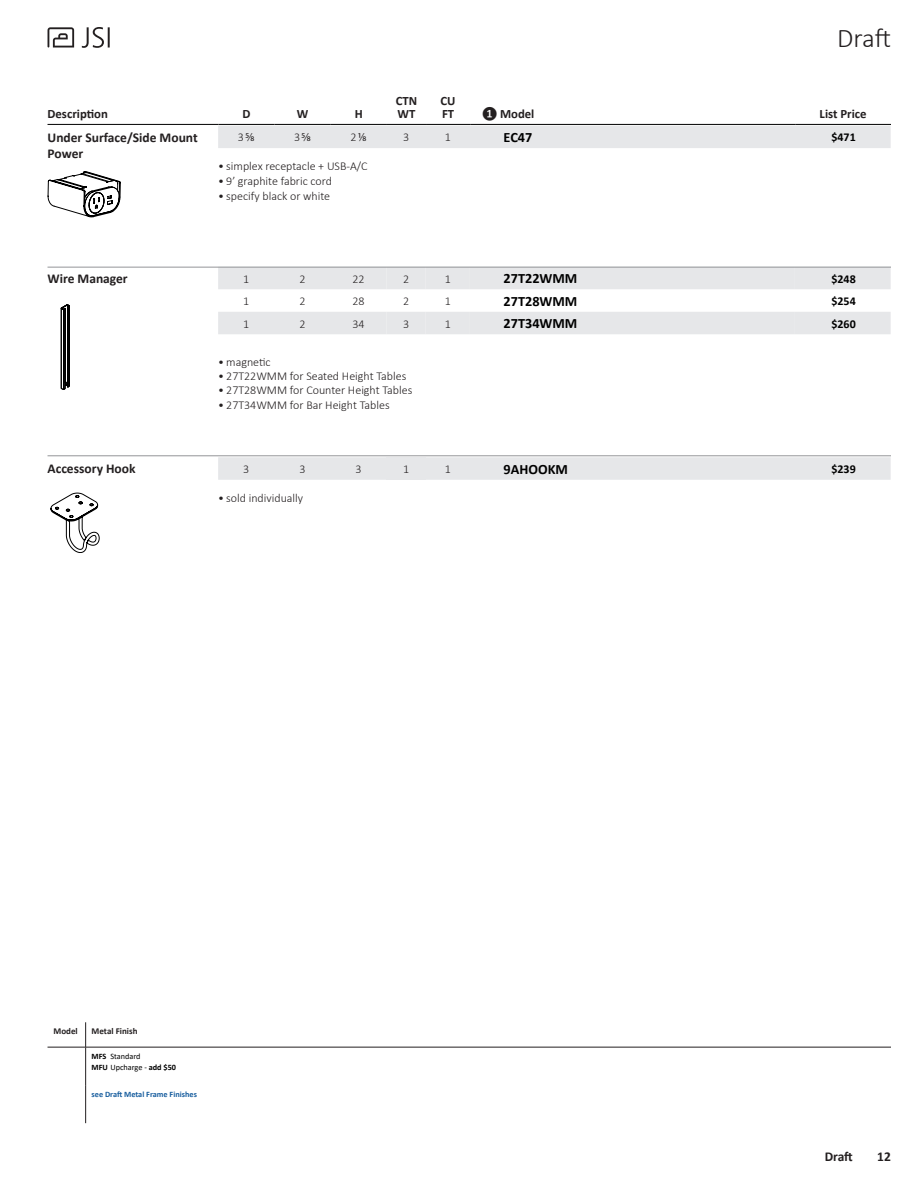
<style>
.page{position:relative;width:918px;height:1188px;background:#fff}
.page>*{position:absolute;margin:0;border:0;box-sizing:border-box;transform-origin:0 0}
.t1{font:300 27px "Calibri";color:#231f20}
.Casegood_Model_Number-No_Table{font:700 14.25px "Calibri";color:#000}
.t2{font:700 13.5px "Calibri";color:#231f20}
.t3{font:700 12.75px/13.5px "Calibri";color:#231f20}
.Dimension_Body{font:300 12px "Calibri";color:#231f20}
.Prices_centered{font:700 12px "Calibri";color:#000}
.Dimension_Body-2{font:12px "Myriad Pro";color:#231f20}
.t4{font:700 9px "Calibri";color:#231f20}
.t5{font:8.25px/10.2px "Calibri";color:#000}
.t6{font:700 8.25px "Calibri";color:#175d9e}
.s1{font-size:12px}
.s2{font-family:"Calibri";font-weight:300}
.s3{font-weight:700}
</style>
<div class="page">
<svg style="left:82px;top:27px;width:28px;height:21px"></svg>
<svg style="left:48px;top:27px;width:26px;height:21px"></svg>
<hr style="left:48px;top:124px;width:170px;height:1px;background:#000">
<hr style="left:218px;top:124px;width:57px;height:1px;background:#000">
<hr style="left:275px;top:124px;width:56px;height:1px;background:#000">
<hr style="left:331px;top:124px;width:56px;height:1px;background:#000">
<hr style="left:387px;top:124px;width:39px;height:1px;background:#000">
<hr style="left:426px;top:124px;width:44px;height:1px;background:#000">
<hr style="left:470px;top:124px;width:325px;height:1px;background:#000">
<hr style="left:795px;top:124px;width:96px;height:1px;background:#000">
<hr style="left:48px;top:1047px;width:38px;height:1px;background:#231f20">
<hr style="left:86px;top:1047px;width:805px;height:1px;background:#231f20">
<svg style="left:85px;top:1022px;width:1px;height:25px"></svg>
<hr style="left:85px;top:1047px;width:1px;height:38px;background:#231f20">
<hr style="left:85px;top:1085px;width:1px;height:38px;background:#231f20">
<svg style="left:218px;top:268px;width:673px;height:66px;fill:#e6e7e9"></svg>
<svg style="left:387px;top:268px;width:408px;height:66px"></svg>
<hr style="left:48px;top:267px;width:843px;height:1px;background:#939598">
<div style="left:218px;top:126px;width:673px;height:22px;background:#e6e7e9"></div>
<svg style="left:61px;top:304px;width:9px;height:86px"></svg>
<hr style="left:48px;top:455px;width:843px;height:1px;background:#939598">
<div style="left:218px;top:457px;width:673px;height:23px;background:#e6e7e9"></div>
<div style="left:387px;top:457px;width:39px;height:23px;background:#e6e7e9"></div>
<svg style="left:51px;top:493px;width:49px;height:60px"></svg>
<svg style="left:48px;top:171px;width:73px;height:46px"></svg>
<p class="t3" style="left:48px;top:107px;width:62px">Description</p>
<p class="t3" style="left:243px;top:107px;width:10px">D</p>
<p class="t3" style="left:297px;top:107px;width:13px">W</p>
<p class="t3" style="left:355px;top:107px;width:10px">H</p>
<h1 class="t1" style="left:837px;top:22px;width:56px">Draft</h1>
<p class="t3" style="left:396px;top:94px;width:23px">CTN<br>WT</p>
<p class="t3" style="left:441px;top:94px;width:17px">CU<br>FT</p>
<p class="t3" style="left:482px;top:107px;width:54px"><span class="s1">❶</span> Model</p>
<p class="t3" style="left:820px;top:107px;width:48px">List Price</p>
<p class="t2" style="left:48px;top:128px;width:152px">Under Surface/Side Mount</p>
<p class="Dimension_Body-2" style="left:238px;top:130px;width:18px"><span class="s2">3</span>5/8</p>
<p class="Dimension_Body-2" style="left:294px;top:130px;width:18px"><span class="s2">3</span>5/8</p>
<p class="Dimension_Body-2" style="left:351px;top:130px;width:17px"><span class="s2">2</span>1/8</p>
<p class="Dimension_Body" style="left:403px;top:130px;width:8px">3</p>
<p class="Dimension_Body" style="left:445px;top:130px;width:8px">1</p>
<p class="Casegood_Model_Number-No_Table" style="left:504px;top:127px;width:30px">EC47</p>
<p class="Prices_centered" style="left:831px;top:129px;width:26px">$471</p>
<p class="t2" style="left:48px;top:144px;width:37px">Power</p>
<p class="Dimension_Body" style="left:218px;top:159px;width:151px">• simplex receptacle + USB-A/C</p>
<p class="Dimension_Body" style="left:218px;top:174px;width:115px">• 9’ graphite fabric cord</p>
<p class="Dimension_Body" style="left:218px;top:189px;width:114px">• specify black or white</p>
<p class="t2" style="left:48px;top:269px;width:82px">Wire Manager</p>
<p class="Dimension_Body" style="left:243px;top:271px;width:8px">1</p>
<p class="Dimension_Body" style="left:299px;top:271px;width:8px">2</p>
<p class="Dimension_Body" style="left:352px;top:271px;width:14px">22</p>
<p class="Dimension_Body" style="left:403px;top:271px;width:8px">2</p>
<p class="Dimension_Body" style="left:445px;top:271px;width:8px">1</p>
<p class="Casegood_Model_Number-No_Table" style="left:504px;top:269px;width:75px">27T22WMM</p>
<p class="Prices_centered" style="left:831px;top:270px;width:26px">$248</p>
<p class="Dimension_Body" style="left:243px;top:294px;width:8px">1</p>
<p class="Dimension_Body" style="left:299px;top:294px;width:8px">2</p>
<p class="Dimension_Body" style="left:352px;top:294px;width:14px">28</p>
<p class="Dimension_Body" style="left:403px;top:294px;width:8px">2</p>
<p class="Dimension_Body" style="left:445px;top:294px;width:8px">1</p>
<p class="Casegood_Model_Number-No_Table" style="left:504px;top:291px;width:75px">27T28WMM</p>
<p class="Prices_centered" style="left:831px;top:293px;width:26px">$254</p>
<p class="Dimension_Body" style="left:243px;top:316px;width:8px">1</p>
<p class="Dimension_Body" style="left:299px;top:316px;width:8px">2</p>
<p class="Dimension_Body" style="left:352px;top:316px;width:14px">34</p>
<p class="Dimension_Body" style="left:403px;top:316px;width:8px">3</p>
<p class="Dimension_Body" style="left:445px;top:316px;width:8px">1</p>
<p class="Casegood_Model_Number-No_Table" style="left:504px;top:314px;width:75px">27T34WMM</p>
<p class="Prices_centered" style="left:831px;top:315px;width:26px">$260</p>
<p class="Dimension_Body" style="left:218px;top:354px;width:54px">• magnetic</p>
<p class="Dimension_Body" style="left:218px;top:369px;width:190px">• 27T22WMM for Seated Height Tables</p>
<p class="Dimension_Body" style="left:218px;top:383px;width:196px">• 27T28WMM for Counter Height Tables</p>
<p class="Dimension_Body" style="left:218px;top:397px;width:173px">• 27T34WMM for Bar Height Tables</p>
<p class="t2" style="left:48px;top:459px;width:90px">Accessory Hook</p>
<p class="Dimension_Body" style="left:243px;top:462px;width:8px">3</p>
<p class="Dimension_Body" style="left:299px;top:462px;width:8px">3</p>
<p class="Dimension_Body" style="left:356px;top:462px;width:8px">3</p>
<p class="Dimension_Body" style="left:403px;top:462px;width:8px">1</p>
<p class="Dimension_Body" style="left:445px;top:462px;width:8px">1</p>
<p class="Casegood_Model_Number-No_Table" style="left:504px;top:459px;width:66px">9AHOOKM</p>
<p class="Prices_centered" style="left:831px;top:461px;width:26px">$239</p>
<p class="Dimension_Body" style="left:218px;top:491px;width:87px">• sold individually</p>
<p class="t4" style="left:54px;top:1025px;width:26px">Model</p>
<p class="t4" style="left:92px;top:1025px;width:47px">Metal Finish</p>
<p class="t5" style="left:92px;top:1051px;width:86px"><span class="s3">MFS</span> Standard<br><span class="s3">MFU</span> Upcharge - <span class="s3">add $50</span></p>
<p class="t6" style="left:92px;top:1089px;width:107px">see Draft Metal Frame Finishes</p>
<p class="t2" style="left:825px;top:1147px;width:30px">Draft</p>
<p class="t2" style="left:877px;top:1147px;width:15px">12</p>
</div>
